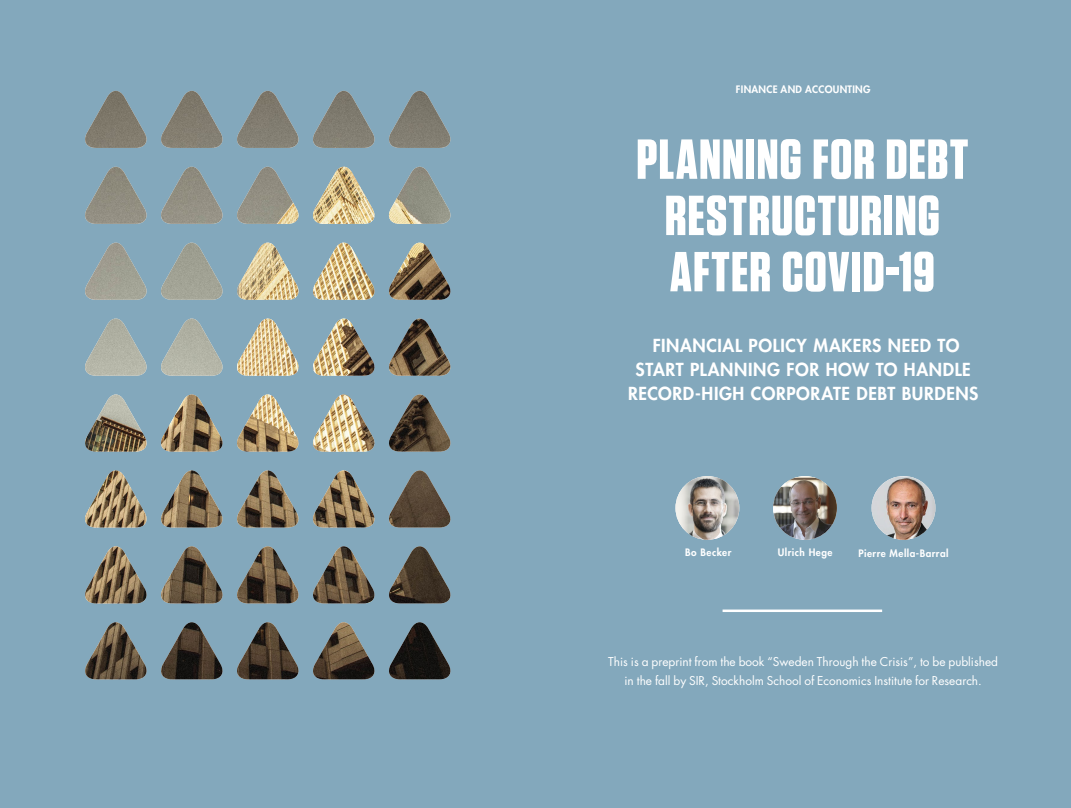
<style>
.page{position:relative;width:1071px;height:808px;background:#fff}
.page>*{position:absolute;margin:0;border:0;box-sizing:border-box;transform-origin:0 0}
.t1{font:700 56.25px/56.2px "Tungsten";letter-spacing:.015em;color:#fff;text-align:center}
.t2{font:800 17.5px/23.8px "Futura Std";letter-spacing:.035em;color:#fff;text-align:center}
.t3{font:11.88px/18.8px "Futura Std";color:#fff;text-align:center}
.t4{font:800 10px "Futura Std";letter-spacing:.045em;color:#fff}
</style>
<div class="page">
<div style="left:0;top:0;width:1070px;height:808px;background:#83a8bc"></div>
<svg style="left:85px;top:90px;width:366px;height:589px"></svg>
<img style="left:85px;top:91px;width:366px;height:361px">
<img style="left:675px;top:476px;width:64px;height:64px;border-radius:32px">
<img style="left:772px;top:476px;width:64px;height:64px;border-radius:32px">
<img style="left:871px;top:476px;width:64px;height:64px">
<hr style="left:722px;top:609px;width:159px;height:3px;background:#fff">
<p class="t4" style="left:735px;top:83px;width:136px">FINANCE AND ACCOUNTING</p>
<h1 class="t1" style="left:636px;top:133px;width:333px">PLANNING FOR DEBT<br>RESTRUCTURING<br>AFTER COVID-19</h1>
<h2 class="t2" style="left:628px;top:334px;width:351px">FINANCIAL POLICY MAKERS NEED TO<br>START PLANNING FOR HOW TO HANDLE<br>RECORD-HIGH CORPORATE DEBT BURDENS</h2>
<p class="t4" style="left:685px;top:546px;width:48px">Bo Becker</p>
<p class="t4" style="left:777px;top:546px;width:56px">Ulrich Hege</p>
<p class="t4" style="left:858px;top:547px;width:92px">Pierre Mella-Barral</p>
<p class="t3" style="left:608px;top:653px;width:391px">This is a preprint from the book “Sweden Through the Crisis”, to be published in the fall by SIR, Stockholm School of Economics Institute for Research.</p>
</div>
